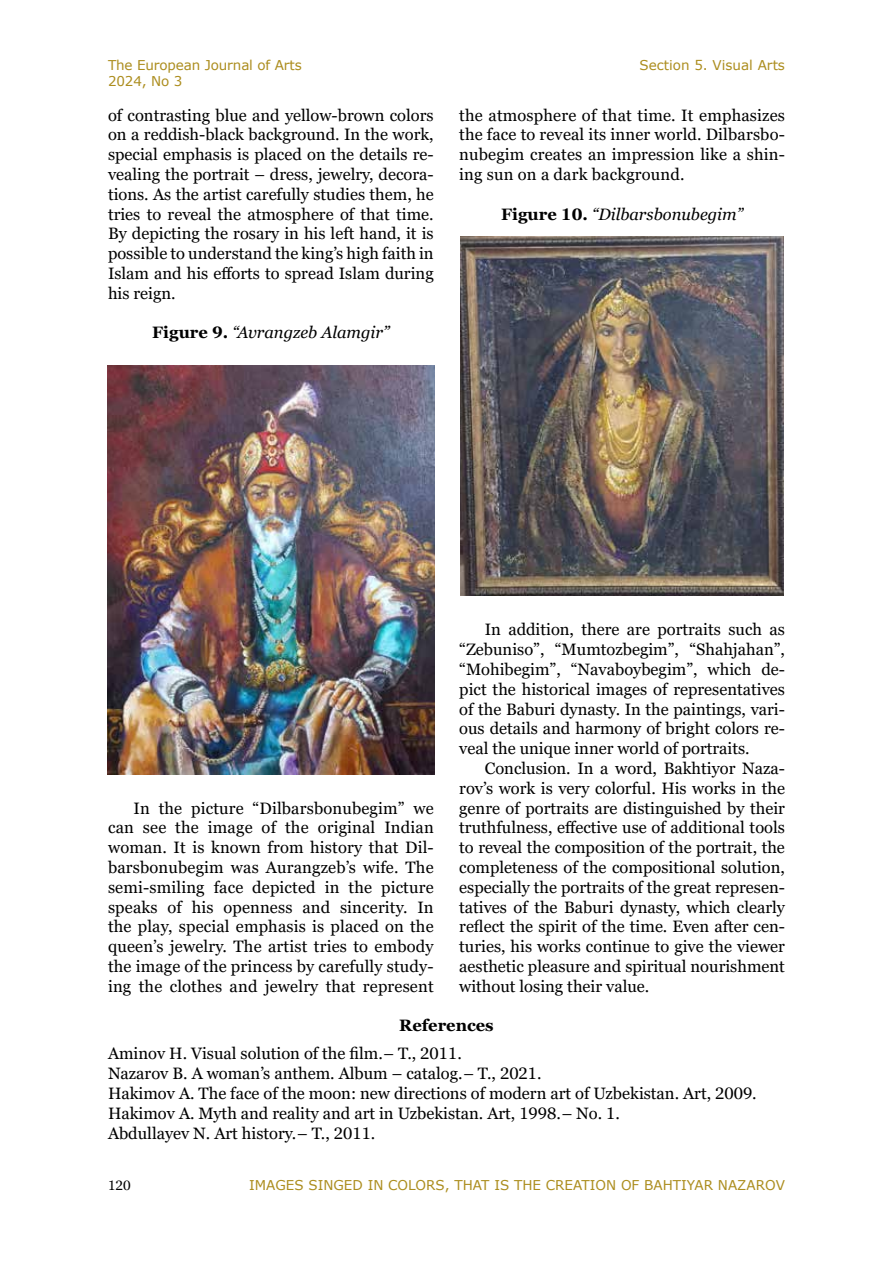
<style>
.page{position:relative;width:893px;height:1263px;background:#fff}
.page>*{position:absolute;margin:0;border:0;box-sizing:border-box;transform-origin:0 0}
.t1{font:16.5px/19.8px "Georgia Pro";color:#000;text-align:justify}
.t2{font:italic 16.5px "Georgia Pro";color:#000}
.t3{font:700 16.5px "Georgia Pro";color:#000}
.t4{font:13.5px/16.2px "Verdana";color:#ac8d1e}
.t5{font:13.5px "Georgia Pro";color:#000}
.s1{font-weight:700;font-style:normal}
</style>
<div class="page">
<img style="left:107px;top:365px;width:327px;height:409px">
<img style="left:460px;top:236px;width:324px;height:360px">
<p class="t4" style="left:108px;top:57px;width:195px">The European Journal of Arts<br>2024, No 3</p>
<p class="t1" style="left:108px;top:106px;width:327px">of contrasting blue and yellow-brown colors on a reddish-black background. In the work, special emphasis is placed on the details re&shy;vealing the portrait – dress, jewelry, decora&shy;tions. As the artist carefully studies them, he tries to reveal the atmosphere of that time.<br>By depicting the rosary in his left hand, it is possible to understand the king’s high faith in Islam and his efforts to spread Islam during his reign.</p>
<p class="t2" style="left:152px;top:323px;width:239px"><span class="s1">Figure 9.</span> “Avrangzeb Alamgir”</p>
<p class="t4" style="left:639px;top:57px;width:147px">Section 5. Visual Arts</p>
<p class="t1" style="left:459px;top:106px;width:327px">the atmosphere of that time. It emphasizes the face to reveal its inner world. Dilbarsbo&shy;nubegim creates an impression like a shin&shy;ing sun on a dark background.</p>
<p class="t2" style="left:501px;top:204px;width:243px"><span class="s1">Figure 10.</span> “Dilbarsbonubegim”</p>
<p class="t1" style="left:459px;top:620px;width:327px;text-indent:26px">In addition, there are portraits such as “Zebuniso”, “Mumtozbegim”, “Shahjahan”, “Mohibegim”, “Navaboybegim”, which de&shy;pict the historical images of representatives of the Baburi dynasty. In the paintings, vari&shy;ous details and harmony of bright colors re&shy;veal the unique inner world of portraits.</p>
<p class="t1" style="left:459px;top:759px;width:327px;text-indent:26px">Conclusion. In a word, Bakhtiyor Naza&shy;rov’s work is very colorful. His works in the genre of portraits are distinguished by their truthfulness, effective use of additional tools to reveal the composition of the portrait, the completeness of the compositional solution, especially the portraits of the great represen&shy;tatives of the Baburi dynasty, which clearly reflect the spirit of the time. Even after cen&shy;turies, his works continue to give the viewer aesthetic pleasure and spiritual nourishment without losing their value.</p>
<p class="t3" style="left:399px;top:1016px;width:96px">References</p>
<p class="t1" style="left:108px;top:1044px;width:650px;text-align:left">Aminov H. Visual solution of the film.– T., 2011.<br>Nazarov B. A woman’s anthem. Album – catalog.– T., 2021.<br>Hakimov A. The face of the moon: new directions of modern art of Uzbekistan. Art, 2009.<br>Hakimov A. Myth and reality and art in Uzbekistan. Art, 1998.– No. 1.<br>Abdullayev N. Art history.– T., 2011.</p>
<p class="t1" style="left:108px;top:799px;width:327px;text-indent:26px">In the picture “Dilbarsbonubegim” we can see the image of the original Indian woman. It is known from history that Dil&shy;barsbonubegim was Aurangzeb’s wife. The semi-smiling face depicted in the picture speaks of his openness and sincerity. In the play, special emphasis is placed on the queen’s jewelry. The artist tries to embody the image of the princess by carefully study&shy;ing the clothes and jewelry that represent</p>
<p class="t5" style="left:108px;top:1178px;width:24px">120</p>
<p class="t4" style="left:249px;top:1177px;width:537px">IMAGES SINGED IN COLORS, THAT IS THE CREATION OF BAHTIYAR NAZAROV</p>
</div>
